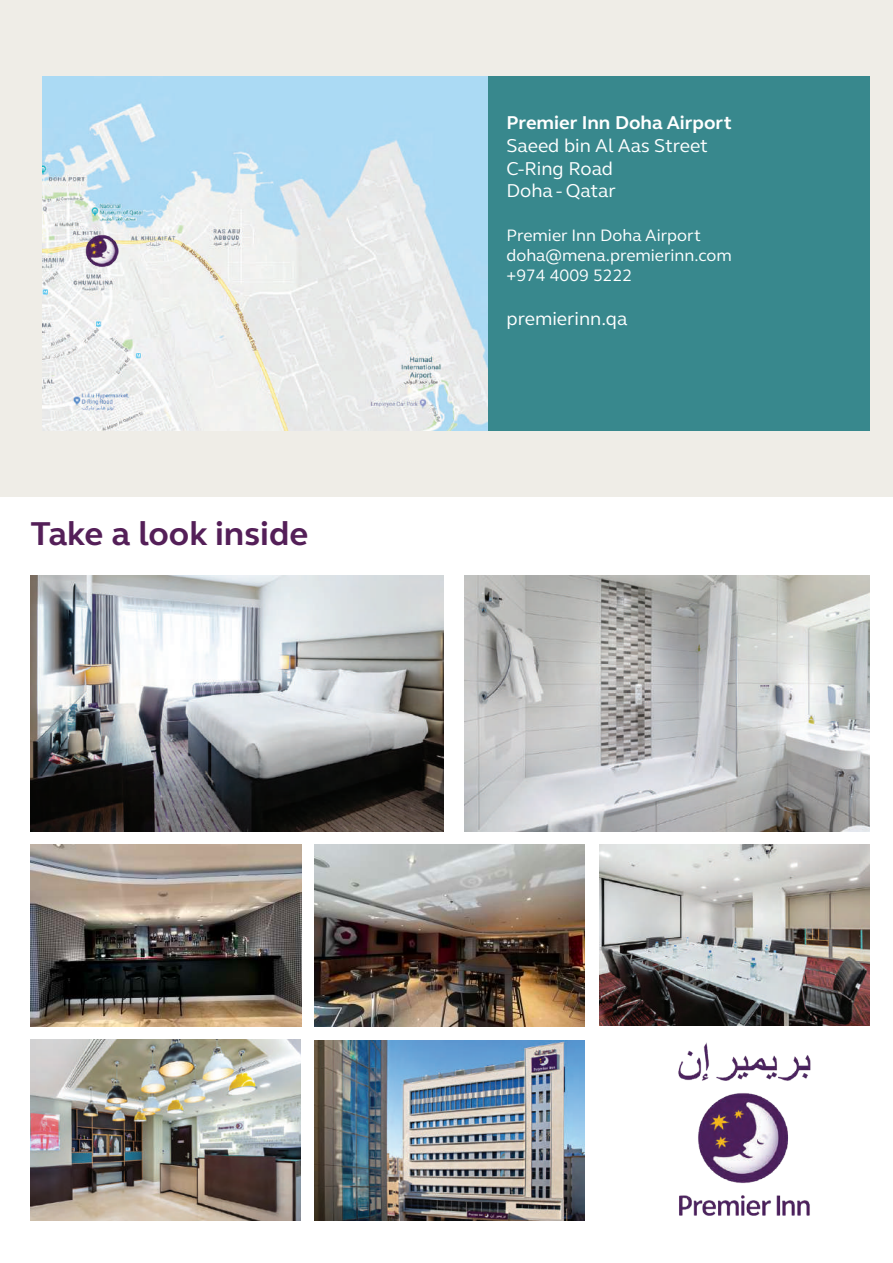
<style>
.page{position:relative;width:893px;height:1263px;background:#efede7}
.page>*{position:absolute;margin:0;border:0;box-sizing:border-box;transform-origin:0 0}
.t1{font:700 33.9px "Premier Inn Sans";color:#541f58}
.t2{font:19.05px/23px "Premier Inn Sans";color:#fff}
.t3{font:700 19.05px "Premier Inn Sans";color:#fff}
.t4{font:16.95px/20.4px "Premier Inn Sans";color:#fff}
</style>
<div class="page">
<div style="left:0;top:497px;width:893px;height:766px;background:#fff"></div>
<img style="left:314px;top:1040px;width:271px;height:180px">
<img style="left:464px;top:575px;width:405px;height:256px">
<img style="left:31px;top:575px;width:412px;height:256px">
<img style="left:31px;top:1039px;width:270px;height:181px">
<div style="left:488px;top:76px;width:381px;height:355px;background:#38888d"></div>
<img style="left:678px;top:1042px;width:133px;height:174px">
<img style="left:43px;top:76px;width:445px;height:355px">
<img style="left:85px;top:233px;width:33px;height:34px">
<img style="left:599px;top:845px;width:270px;height:181px">
<img style="left:314px;top:845px;width:270px;height:181px">
<img style="left:31px;top:845px;width:271px;height:181px">
<h1 class="t1" style="left:31px;top:511px;width:279px">Take a look inside</h1>
<p class="t3" style="left:506px;top:109px;width:227px">Premier Inn Doha Airport</p>
<p class="t2" style="left:506px;top:133px;width:203px">Saeed bin Al Aas Street<br>C-Ring Road<br>Doha - Qatar</p>
<p class="t4" style="left:506px;top:224px;width:227px">Premier Inn Doha Airport doha@mena.premierinn.com +974 4009 5222</p>
<p class="t2" style="left:506px;top:306px;width:122px">premierinn.qa</p>
</div>
